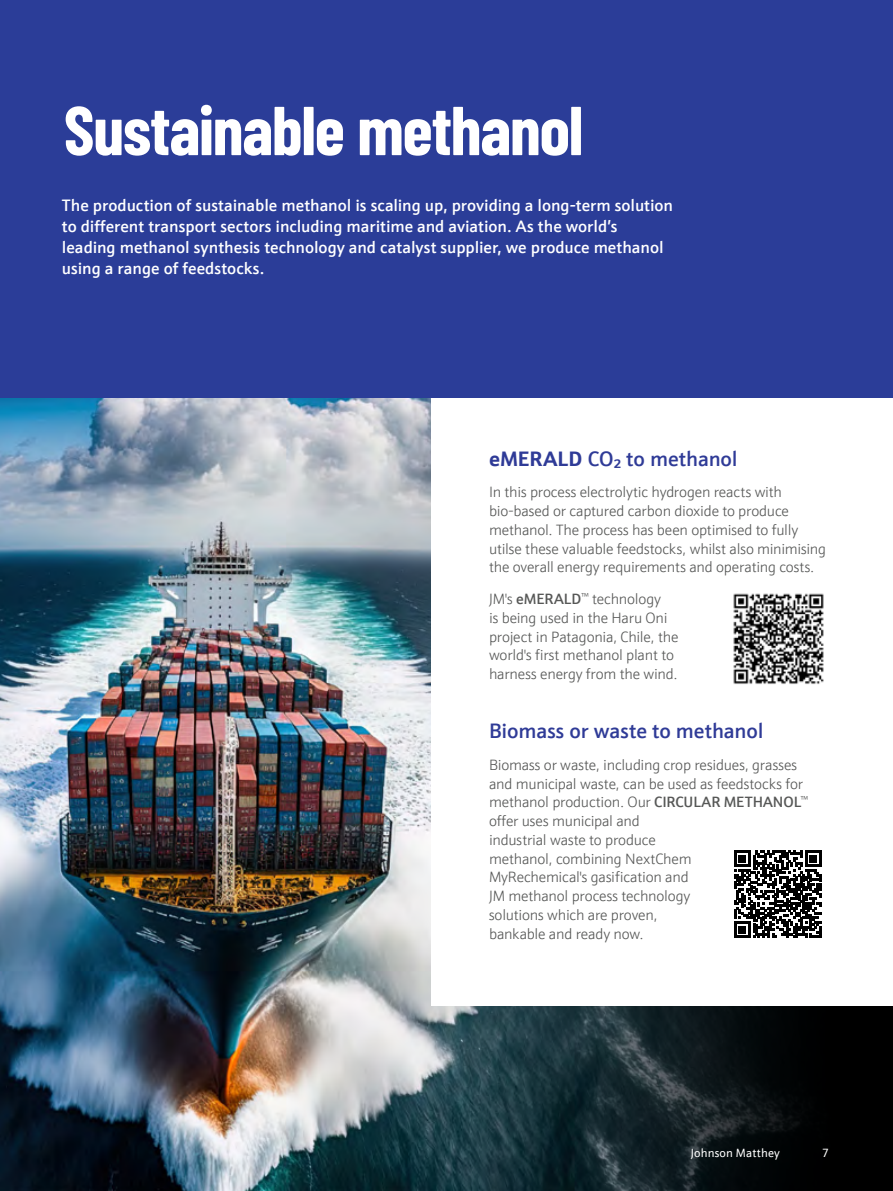
<style>
.page{position:relative;width:893px;height:1191px;background:#fff}
.page>*{position:absolute;margin:0;border:0;box-sizing:border-box;transform-origin:0 0}
.t1{font:700 69px "Barlow Condensed";letter-spacing:-.015em;color:#fff}
.t2{font:500 21px "JM Sans";letter-spacing:-.01em;color:#2f3b97}
.t3{font:500 16.65px/20.9px "JM Sans";letter-spacing:-.005em;color:#fff}
.t4{font:300 15px/18.8px "JM Sans";letter-spacing:-.015em;color:#575857}
.t5{font:12px "JM Sans";letter-spacing:.01em;color:#fff}
.s1{font-weight:700}
.s2{font-weight:500}
</style>
<div class="page">
<img style="left:0;top:397px;width:836px;height:794px">
<div style="left:432px;top:397px;width:461px;height:608px;background:#fff"></div>
<div style="left:0;top:0;width:893px;height:397px;background:#2b3d98"></div>
<img style="left:733px;top:593px;width:91px;height:91px">
<svg style="left:734px;top:850px;width:87px;height:88px"></svg>
<h1 class="t1" style="left:64px;top:81px;width:521px">Sustainable methanol</h1>
<p class="t3" style="left:62px;top:195px;width:613px">The production of sustainable methanol is scaling up, providing a long-term solution to different transport sectors including maritime and aviation. As the world’s leading methanol synthesis technology and catalyst supplier, we produce methanol using a range of feedstocks.</p>
<h2 class="t2" style="left:489px;top:445px;width:250px"><span class="s1">eMERALD</span> CO₂ to methanol</h2>
<p class="t4" style="left:489px;top:483px;width:339px">In this process electrolytic hydrogen reacts with bio‑based or captured carbon dioxide to produce methanol. The process has been optimised to fully utilse these valuable feedstocks, whilst also minimising the overall energy requirements and operating costs.</p>
<p class="t4" style="left:489px;top:589px;width:191px">JM's <span class="s2">eMERALD</span><sup>™</sup> technology<br>is being used in the Haru Oni project in Patagonia, Chile, the world's first methanol plant to harness energy from the wind.</p>
<h2 class="t2" style="left:489px;top:717px;width:276px">Biomass or waste to methanol</h2>
<p class="t4" style="left:489px;top:755px;width:320px">Biomass or waste, including crop residues, grasses and municipal waste, can be used as feedstocks for methanol production. Our <span class="s2">CIRCULAR METHANOL</span><sup>™ </sup>offer uses municipal and<br>industrial waste to produce<br>methanol, combining NextChem<br>MyRechemical's gasification and<br>JM methanol process technology<br>solutions which are proven,<br>bankable and ready now.</p>
<p class="t5" style="left:691px;top:1145px;width:90px">Johnson Matthey</p>
<p class="t5" style="left:822px;top:1145px;width:8px">7</p>
</div>
